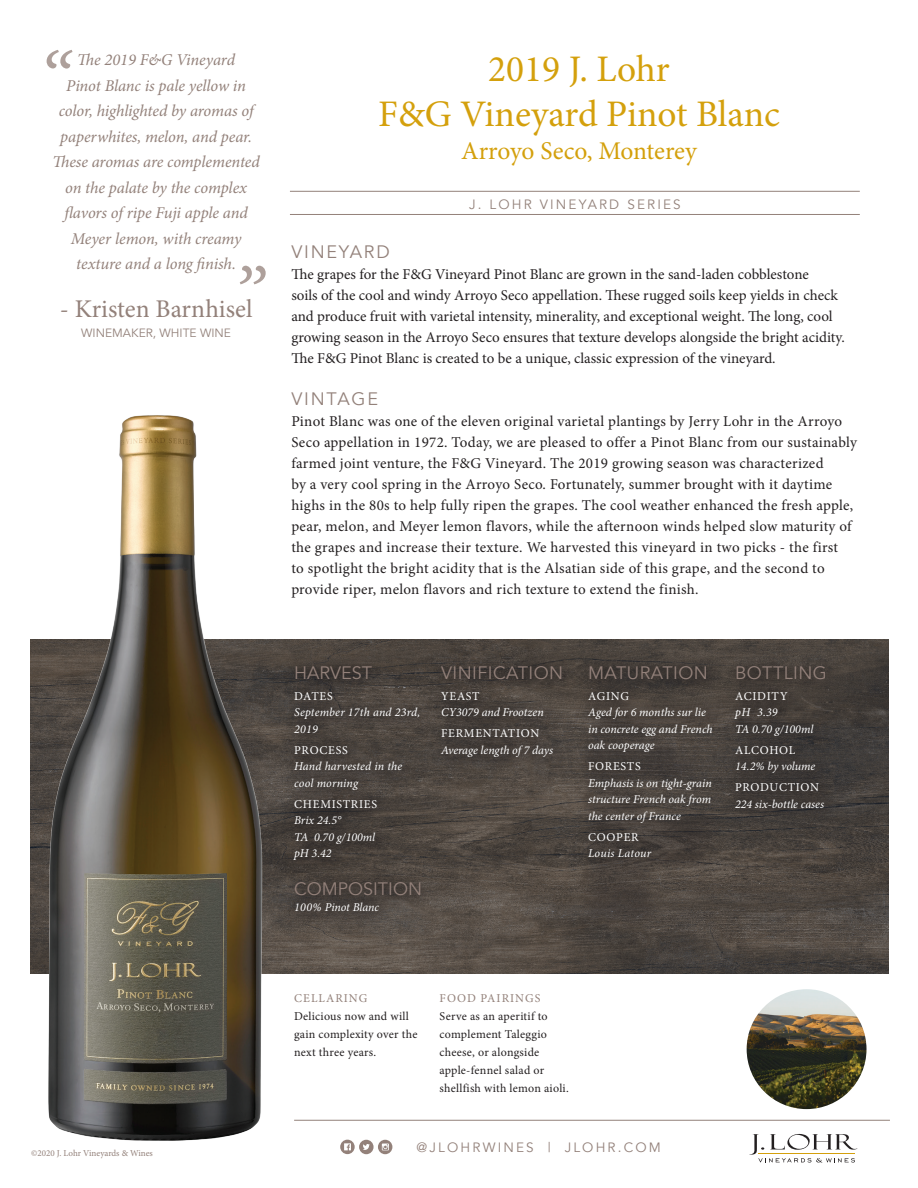
<style>
.page{position:relative;width:918px;height:1188px;background:#fff}
.page>*{position:absolute;margin:0;border:0;box-sizing:border-box;transform-origin:0 0}
.t1{font:37.5px/45px "Minion Pro";letter-spacing:-.005em;color:#d4a00c;text-align:center}
.t2{font:25.5px "Minion Pro";letter-spacing:-.005em;color:#d4a00c}
.t3{font:25.5px "Minion Pro";color:#93817a}
.t4{font:18px "Avenir";letter-spacing:.025em;color:#93817a}
.t5{font:18px "Avenir";color:#93817a}
.t6{font:18px "Avenir";letter-spacing:.1em;color:#93817a}
.t7{font:italic 16.5px/25.5px "Minion Pro";letter-spacing:-.01em;color:#93817a;text-align:center}
.t8{font:15px/21px "Minion Pro";letter-spacing:.01em;color:#231f20}
.t9{font:13.5px "Avenir";letter-spacing:.16em;color:#93817a}
.t10{font:italic 12px/16.5px "Minion Pro";color:#fff}
.t11{font:12px/18px "Minion Pro";letter-spacing:.02em;color:#231f20}
.t12{font:12px "Minion Pro";letter-spacing:.06em;color:#fff}
.t13{font:italic 12px/16.5px "Minion Pro";letter-spacing:.02em;color:#fff}
.t14{font:12px "Minion Pro";letter-spacing:.085em;color:#93817a}
.t15{font:12px "Avenir";color:#93817a}
.t16{font:9px "Minion Pro";color:#93817a}
</style>
<div class="page">
<img style="left:280px;top:639px;width:609px;height:335px">
<div style="left:282px;top:653px;width:560px;height:275px;background:#231f20;opacity:.57"></div>
<svg style="left:46px;top:50px;width:27px;height:19px"></svg>
<svg style="left:240px;top:266px;width:26px;height:18px"></svg>
<hr style="left:294px;top:1120px;width:596px;height:1px;background:#93817a">
<img style="left:747px;top:989px;width:120px;height:120px;border-radius:60px">
<svg style="left:749px;top:1134px;width:108px;height:29px"></svg>
<hr style="left:758px;top:1153px;width:97px;height:1px;background:#d4a00c">
<svg style="left:340px;top:1140px;width:52px;height:14px"></svg>
<hr style="left:290px;top:191px;width:570px;height:1px;background:#93817a">
<img style="left:30px;top:415px;width:250px;height:726px">
<hr style="left:290px;top:214px;width:570px;height:1px;background:#93817a">
<p class="t7" style="left:52px;top:47px;width:209px">The 2019 F&amp;G Vineyard<br>Pinot Blanc is pale yellow in color, highlighted by aromas of paperwhites, melon, and pear.<br>These aromas are complemented on the palate by the complex flavors of ripe Fuji apple and<br>Meyer lemon, with creamy texture and a long finish.</p>
<h2 class="t3" style="left:60px;top:292px;width:194px">- Kristen Barnhisel</h2>
<p class="t15" style="left:81px;top:325px;width:151px">WINEMAKER, WHITE WINE</p>
<h1 class="t1" style="left:378px;top:47px;width:403px">2019 J. Lohr<br>F&amp;G Vineyard Pinot Blanc</h1>
<h2 class="t2" style="left:461px;top:134px;width:237px">Arroyo Seco, Monterey</h2>
<p class="t9" style="left:469px;top:196px;width:213px">J. LOHR VINEYARD SERIES</p>
<p class="t6" style="left:291px;top:241px;width:100px">VINEYARD</p>
<p class="t8" style="left:291px;top:264px;width:555px">The grapes for the F&amp;G Vineyard Pinot Blanc are grown in the sand-laden cobblestone<br>soils of the cool and windy Arroyo Seco appellation. These rugged soils keep yields in check and produce fruit with varietal intensity, minerality, and exceptional weight. The long, cool growing season in the Arroyo Seco ensures that texture develops alongside the bright acidity.<br>The F&amp;G Pinot Blanc is created to be a unique, classic expression of the vineyard.</p>
<p class="t6" style="left:291px;top:388px;width:88px">VINTAGE</p>
<p class="t8" style="left:291px;top:411px;width:567px">Pinot Blanc was one of the eleven original varietal plantings by Jerry Lohr in the Arroyo Seco appellation in 1972. Today, we are pleased to offer a Pinot Blanc from our sustainably farmed joint venture, the F&amp;G Vineyard. The 2019 growing season was characterized<br>by a very cool spring in the Arroyo Seco. Fortunately, summer brought with it daytime highs in the 80s to help fully ripen the grapes. The cool weather enhanced the fresh apple, pear, melon, and Meyer lemon flavors, while the afternoon winds helped slow maturity of the grapes and increase their texture. We harvested this vineyard in two picks - the first<br>to spotlight the bright acidity that is the Alsatian side of this grape, and the second to provide riper, melon flavors and rich texture to extend the finish.</p>
<p class="t5" style="left:294px;top:662px;width:80px">HARVEST</p>
<p class="t12" style="left:294px;top:688px;width:40px">DATES</p>
<p class="t13" style="left:294px;top:704px;width:128px">September 17th and 23rd,<br>2019</p>
<p class="t12" style="left:294px;top:742px;width:55px">PROCESS</p>
<p class="t10" style="left:294px;top:758px;width:110px">Hand harvested in the cool morning</p>
<p class="t12" style="left:294px;top:796px;width:84px">CHEMISTRIES</p>
<p class="t10" style="left:294px;top:812px;width:83px">Brix 24.5°<br>TA 0.70 g/100ml pH 3.42</p>
<p class="t5" style="left:294px;top:878px;width:129px">COMPOSITION</p>
<p class="t10" style="left:294px;top:899px;width:86px">100% Pinot Blanc</p>
<p class="t4" style="left:441px;top:662px;width:124px">VINIFICATION</p>
<p class="t12" style="left:441px;top:688px;width:40px">YEAST</p>
<p class="t10" style="left:441px;top:704px;width:104px">CY3079 and Frootzen</p>
<p class="t12" style="left:441px;top:725px;width:100px">FERMENTATION</p>
<p class="t10" style="left:441px;top:742px;width:114px">Average length of 7 days</p>
<p class="t4" style="left:588px;top:662px;width:121px">MATURATION</p>
<p class="t12" style="left:588px;top:688px;width:42px">AGING</p>
<p class="t10" style="left:588px;top:704px;width:126px">Aged for 6 months sur lie in concrete egg and French oak cooperage</p>
<p class="t12" style="left:588px;top:758px;width:54px">FORESTS</p>
<p class="t10" style="left:588px;top:775px;width:125px;text-align:justify">Emphasis is on tight-grain structure French oak from the center of France</p>
<p class="t12" style="left:588px;top:829px;width:52px">COOPER</p>
<p class="t10" style="left:588px;top:845px;width:65px">Louis Latour</p>
<p class="t4" style="left:735px;top:662px;width:93px">BOTTLING</p>
<p class="t12" style="left:735px;top:688px;width:54px">ACIDITY</p>
<p class="t10" style="left:735px;top:704px;width:80px">pH 3.39<br>TA 0.70 g/100ml</p>
<p class="t12" style="left:735px;top:742px;width:62px">ALCOHOL</p>
<p class="t10" style="left:735px;top:758px;width:82px">14.2% by volume</p>
<p class="t12" style="left:735px;top:779px;width:86px">PRODUCTION</p>
<p class="t10" style="left:735px;top:796px;width:91px">224 six-bottle cases</p>
<p class="t16" style="left:31px;top:1147px;width:123px">©2020 J. Lohr Vineyards &amp; Wines</p>
<p class="t14" style="left:294px;top:990px;width:75px">CELLARING</p>
<p class="t11" style="left:294px;top:1008px;width:125px">Delicious now and will gain complexity over the next three years.</p>
<p class="t14" style="left:440px;top:990px;width:102px">FOOD PAIRINGS</p>
<p class="t11" style="left:440px;top:1008px;width:131px">Serve as an aperitif to complement Taleggio cheese, or alongside apple-fennel salad or shellfish with lemon aioli.</p>
<p class="t9" style="left:417px;top:1139px;width:246px">@JLOHRWINES | JLOHR.COM</p>
</div>
